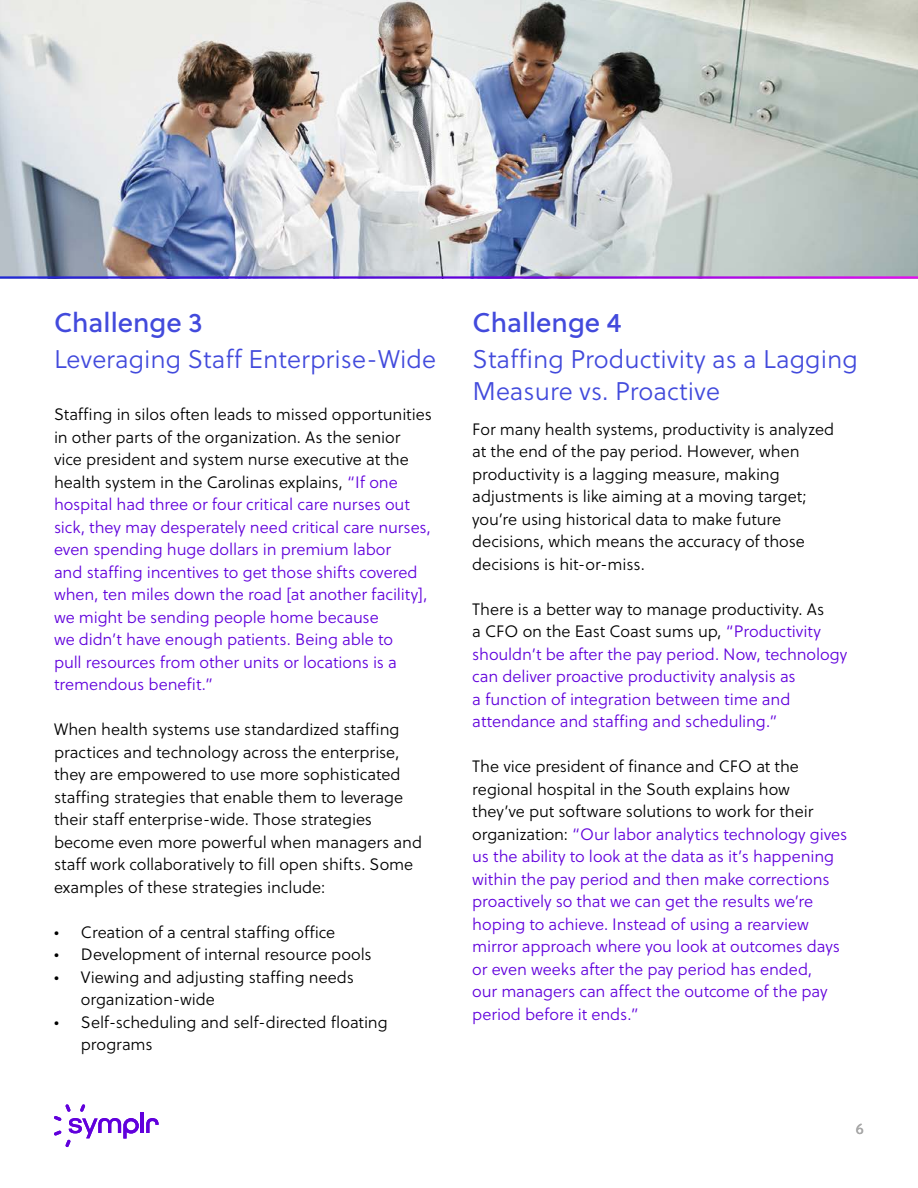
<style>
.page{position:relative;width:918px;height:1188px;background:#fff}
.page>*{position:absolute;margin:0;border:0;box-sizing:border-box;transform-origin:0 0}
.t1{font:27px "Soleil Bk";color:#424adc}
.t2{font:25.5px/31.5px "Soleil Lt";color:#424adc}
.t3{font:16.5px/22.5px "Soleil Lt";letter-spacing:-.005em;color:#6100dc}
.t4{font:16.5px/22.5px "Soleil Lt";letter-spacing:-.005em;color:#000}
.t5{font:15px "Soleil";color:#a8a8a8}
.s1{color:#000}
</style>
<div class="page">
<img style="left:0;top:0;width:918px;height:276px">
<hr style="left:141px;top:1113px;width:3px;height:20px;background:#6100dc">
<svg style="left:146px;top:1118px;width:13px;height:15px"></svg>
<svg style="left:54px;top:1104px;width:85px;height:43px"></svg>
<h1 class="t1" style="left:54px;top:306px;width:150px">Challenge 3</h1>
<h2 class="t2" style="left:54px;top:345px;width:384px">Leveraging Staff Enterprise-Wide</h2>
<p class="t3" style="left:54px;top:404px;width:379px"><span class="s1">Staffing in silos often leads to missed opportunities in other parts of the organization. As the senior vice president and system nurse executive at the health system in the Carolinas explains,</span> “If one hospital had three or four critical care nurses out sick, they may desperately need critical care nurses, even spending huge dollars in premium labor<br>and staffing incentives to get those shifts covered when, ten miles down the road [at another facility], we might be sending people home because<br>we didn’t have enough patients. Being able to<br>pull resources from other units or locations is a tremendous benefit.”</p>
<p class="t4" style="left:54px;top:719px;width:370px">When health systems use standardized staffing practices and technology across the enterprise, they are empowered to use more sophisticated staffing strategies that enable them to leverage their staff enterprise-wide. Those strategies become even more powerful when managers and staff work collaboratively to fill open shifts. Some examples of these strategies include:</p>
<p class="t4" style="left:54px;top:921px;width:283px">• Creation of a central staffing office</p>
<p class="t4" style="left:54px;top:944px;width:319px">• Development of internal resource pools</p>
<p class="t4" style="left:81px;top:966px;width:275px;text-indent:-27px">• Viewing and adjusting staffing needs organization-wide</p>
<p class="t4" style="left:81px;top:1011px;width:308px;text-indent:-27px">• Self-scheduling and self-directed floating programs</p>
<h1 class="t1" style="left:472px;top:306px;width:151px">Challenge 4</h1>
<h2 class="t2" style="left:472px;top:345px;width:387px">Staffing Productivity as a Lagging<br>Measure vs. Proactive</h2>
<p class="t4" style="left:472px;top:418px;width:363px">For many health systems, productivity is analyzed at the end of the pay period. However, when productivity is a lagging measure, making adjustments is like aiming at a moving target; you’re using historical data to make future decisions, which means the accuracy of those decisions is hit-or-miss.</p>
<p class="t3" style="left:472px;top:598px;width:377px"><span class="s1">There is a better way to manage productivity. As<br>a CFO on the East Coast sums up,</span> “Productivity shouldn’t be after the pay period. Now, technology can deliver proactive productivity analysis as<br>a function of integration between time and attendance and staffing and scheduling.”</p>
<p class="t3" style="left:472px;top:756px;width:377px"><span class="s1">The vice president of finance and CFO at the regional hospital in the South explains how<br>they’ve put software solutions to work for their organization:</span> “Our labor analytics technology gives us the ability to look at the data as it’s happening within the pay period and then make corrections proactively so that we can get the results we’re hoping to achieve. Instead of using a rearview mirror approach where you look at outcomes days or even weeks after the pay period has ended,<br>our managers can affect the outcome of the pay period before it ends.”</p>
<p class="t5" style="left:856px;top:1119px;width:10px">6</p>
</div>
